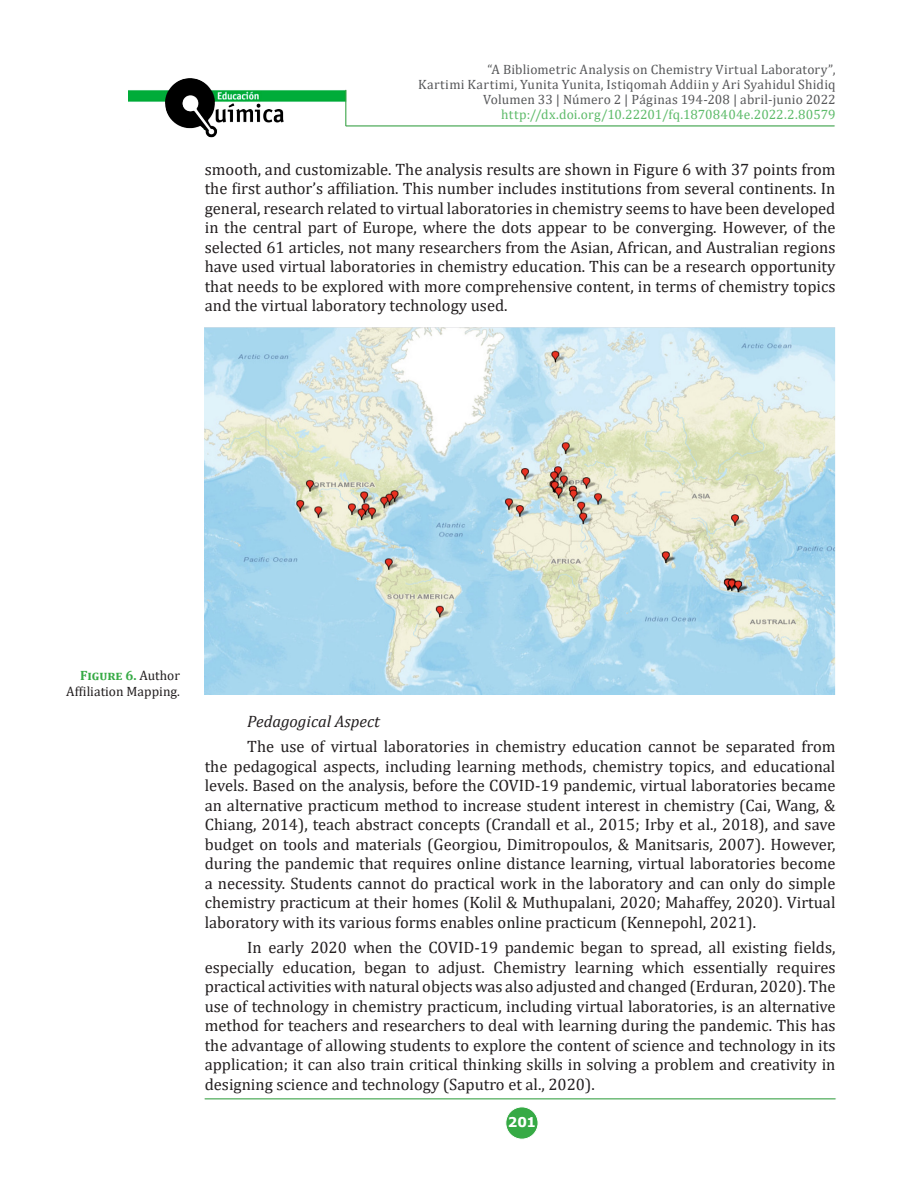
<style>
.page{position:relative;width:918px;height:1188px;background:#fff}
.page>*{position:absolute;margin:0;border:0;box-sizing:border-box;transform-origin:0 0}
.P-San{font:16.5px/19.5px "Cambria";color:#231f20;text-align:justify}
.P-San-2{font:italic 16.5px "Cambria";color:#231f20}
.t1{font:13.5px/15px "Cambria";letter-spacing:.02em;color:#57585a;text-align:right}
.t2{font:13.5px "Cambria";color:#5ebb6a}
.PieImg{font:13.5px/16.5px "Cambria";color:#231f20;text-align:right}
.t3{font:700 13.5px "Verdana";color:#fff}
.s1{font-weight:700;color:#36aa45}
</style>
<div class="page">
<img style="left:128px;top:78px;width:217px;height:59px">
<hr style="left:345px;top:125px;width:491px;height:2px;background:#85c38d">
<hr style="left:346px;top:126px;width:489px;height:1px;background:#36aa45">
<hr style="left:345px;top:89px;width:2px;height:38px;background:#231f20;opacity:.44">
<hr style="left:346px;top:90px;width:1px;height:36px;background:#36aa45">
<div style="left:506px;top:1107px;width:32px;height:32px;background:#36aa45;border-radius:50%"></div>
<div style="left:505px;top:1107px;width:33px;height:33px;border:1px solid #fff;border-radius:50%"></div>
<hr style="left:204px;top:1098px;width:632px;height:2px;background:#76be7f">
<hr style="left:205px;top:1099px;width:631px;height:1px;background:#36aa45">
<img style="left:205px;top:328px;width:631px;height:366px">
<p class="t1" style="left:418px;top:62px;width:419px">“A Bibliometric Analysis on Chemistry Virtual Laboratory”,<br>Kartimi Kartimi, Yunita Yunita, Istiqomah Addiin y Ari Syahidul Shidiq<br>Volumen 33 | Número 2 | Páginas 194-208 | abril-junio 2022</p>
<p class="t2" style="left:501px;top:106px;width:336px">http://dx.doi.org/10.22201/fq.18708404e.2022.2.80579</p>
<p class="P-San" style="left:205px;top:159px;width:632px">smooth, and customizable. The analysis results are shown in Figure 6 with 37 points from the first author’s affiliation. This number includes institutions from several continents. In general, research related to virtual laboratories in chemistry seems to have been developed in the central part of Europe, where the dots appear to be converging. However, of the selected 61 articles, not many researchers from the Asian, African, and Australian regions have used virtual laboratories in chemistry education. This can be a research opportunity that needs to be explored with more comprehensive content, in terms of chemistry topics and the virtual laboratory technology used.</p>
<p class="PieImg" style="left:66px;top:667px;width:115px"><span class="s1">Figure 6.</span> Author<br>Affiliation Mapping.</p>
<p class="P-San-2" style="left:247px;top:710px;width:134px">Pedagogical Aspect</p>
<p class="P-San" style="left:205px;top:737px;width:632px;text-indent:43px">The use of virtual laboratories in chemistry education cannot be separated from the pedagogical aspects, including learning methods, chemistry topics, and educational levels. Based on the analysis, before the COVID-19 pandemic, virtual laboratories became an alternative practicum method to increase student interest in chemistry (Cai, Wang, &amp; Chiang, 2014), teach abstract concepts (Crandall et al., 2015; Irby et al., 2018), and save budget on tools and materials (Georgiou, Dimitropoulos, &amp; Manitsaris, 2007). However, during the pandemic that requires online distance learning, virtual laboratories become a necessity. Students cannot do practical work in the laboratory and can only do simple chemistry practicum at their homes (Kolil &amp; Muthupalani, 2020; Mahaffey, 2020). Virtual laboratory with its various forms enables online practicum (Kennepohl, 2021).</p>
<p class="P-San" style="left:205px;top:938px;width:632px;text-indent:43px">In early 2020 when the COVID-19 pandemic began to spread, all existing fields, especially education, began to adjust. Chemistry learning which essentially requires practical activities with natural objects was also adjusted and changed (Erduran, 2020). The use of technology in chemistry practicum, including virtual laboratories, is an alternative method for teachers and researchers to deal with learning during the pandemic. This has the advantage of allowing students to explore the content of science and technology in its application; it can also train critical thinking skills in solving a problem and creativity in designing science and technology (Saputro et al., 2020).</p>
<p class="t3" style="left:508px;top:1113px;width:30px">201</p>
</div>
